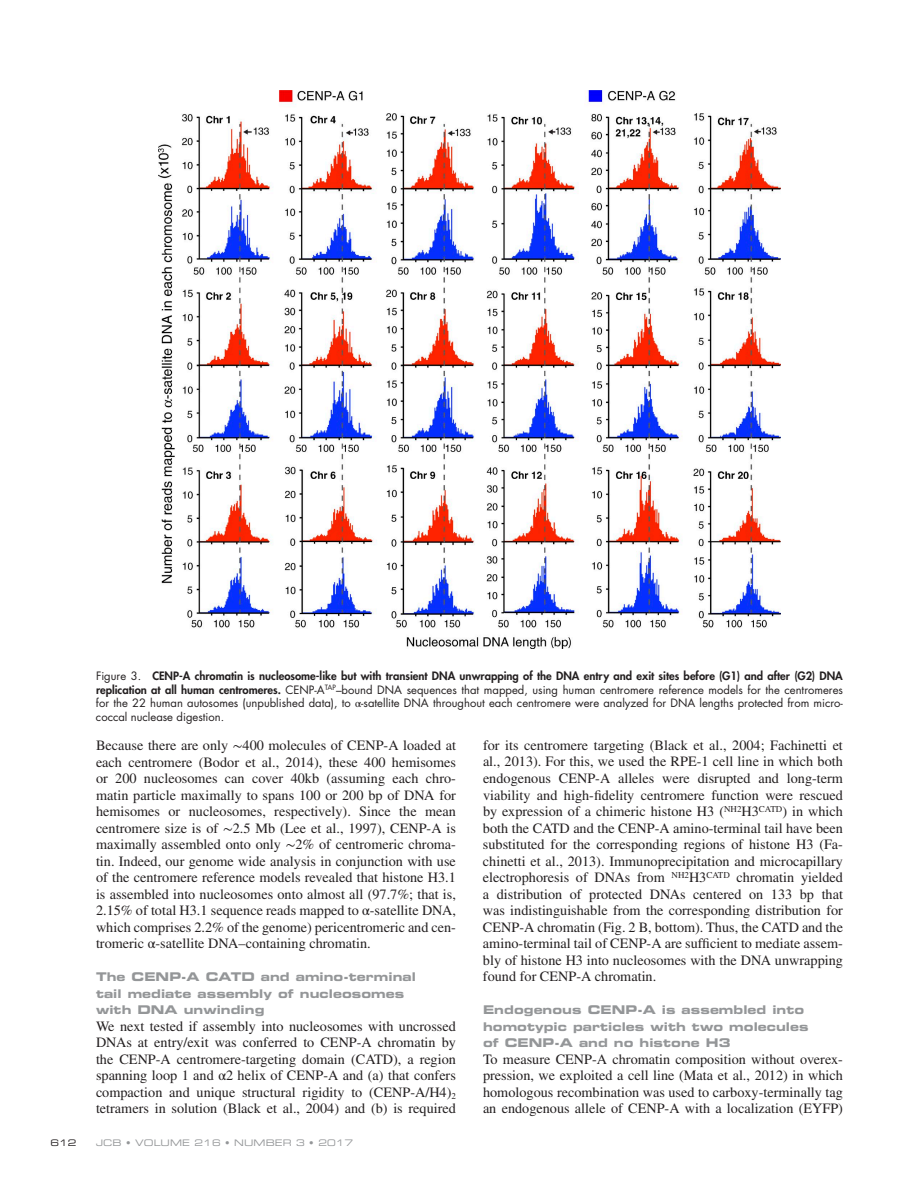
<style>
.page{position:relative;width:918px;height:1188px;background:#fff}
.page>*{position:absolute;margin:0;border:0;box-sizing:border-box;transform-origin:0 0}
.t1{font:14.25px/16.5px "Times LT Std";color:#231f20;text-align:justify}
.t2{font:12px/16.5px "Eurostile LT Std Bold Ex 2";letter-spacing:.005em;color:#949698}
.t3{font:11.25px/13.5px "Futura Std";color:#231f20;text-align:justify}
.t4{font:9px "Eurostile LT Std Ex 2";letter-spacing:.01em;color:#949698}
.t5{font:9px "Eurostile LT Std Ex 2";color:#231f20}
.s1{font-weight:800}
.s2{font-family:"STIX General"}
</style>
<div class="page">
<img style="left:158px;top:90px;width:623px;height:559px">
<p class="t3" style="left:96px;top:669px;width:749px">Figure 3. <span class="s1">CENP-A chromatin is nucleosome-like but with transient DNA unwrapping of the DNA entry and exit sites before (G1) and after (G2) DNA replication at all human centromeres.</span> CENP-A<sup>TAP</sup>–bound DNA sequences that mapped, using human centromere reference models for the centromeres for the 22 human autosomes (unpublished data), to <span class="s2">α</span>-satellite DNA throughout each centromere were analyzed for DNA lengths protected from micro&shy;coccal nuclease digestion.</p>
<p class="t1" style="left:96px;top:737px;width:362px">Because there are only <span class="s2">∼</span>400 molecules of CENP-A loaded at each centromere (Bodor et al., 2014), these 400 hemisomes or 200 nucleosomes can cover 40kb (assuming each chro&shy;matin particle maximally to spans 100 or 200 bp of DNA for hemisomes or nucleosomes, respectively). Since the mean centromere size is of <span class="s2">∼</span>2.5 Mb (Lee et al., 1997), CENP-A is maximally assembled onto only <span class="s2">∼</span>2% of centromeric chroma&shy;tin. Indeed, our genome wide analysis in conjunction with use of the centromere reference models revealed that histone H3.1 is assembled into nucleosomes onto almost all (97.7%; that is, 2.15% of total H3.1 sequence reads mapped to <span class="s2">α</span>-satellite DNA, which comprises 2.2% of the genome) pericentromeric and cen&shy;tromeric <span class="s2">α</span>-satellite DNA–containing chromatin.</p>
<p class="t2" style="left:96px;top:968px;width:322px">The CENP-A CATD and amino-terminal tail mediate assembly of nucleosomes with DNA unwinding</p>
<p class="t1" style="left:96px;top:1017px;width:362px">We next tested if assembly into nucleosomes with uncrossed DNAs at entry/exit was conferred to CENP-A chromatin by the CENP-A centromere-targeting domain (CATD), a region spanning loop 1 and <span class="s2">α</span>2 helix of CENP-A and (a) that confers compaction and unique structural rigidity to (CENP-A/H4)<sub>2 </sub>tetramers in solution (Black et al., 2004) and (b) is required</p>
<p class="t5" style="left:50px;top:1136px;width:28px">612</p>
<p class="t4" style="left:96px;top:1136px;width:259px">JCB • VOLUME 216 • NUMBER 3 • 2017</p>
<p class="t1" style="left:483px;top:737px;width:362px">for its centromere targeting (Black et al., 2004; Fachinetti et al., 2013). For this, we used the RPE-1 cell line in which both endogenous CENP-A alleles were disrupted and long-term viability and high-fidelity centromere function were rescued by expression of a chimeric histone H3 (<sup>NH2</sup>H3<sup>CATD</sup>) in which both the CATD and the CENP-A amino-terminal tail have been substituted for the corresponding regions of histone H3 (Fa&shy;chinetti et al., 2013). Immunoprecipitation and microcapillary electrophoresis of DNAs from <sup>NH2</sup>H3<sup>CATD</sup> chromatin yielded a distribution of protected DNAs centered on 133 bp that was indistinguishable from the corresponding distribution for CENP-A chromatin (Fig. 2 B, bottom). Thus, the CATD and the amino-terminal tail of CENP-A are sufficient to mediate assem&shy;bly of histone H3 into nucleosomes with the DNA unwrapping found for CENP-A chromatin.</p>
<p class="t2" style="left:483px;top:1001px;width:327px">Endogenous CENP-A is assembled into homotypic particles with two molecules of CENP-A and no histone H3</p>
<p class="t1" style="left:483px;top:1050px;width:362px">To measure CENP-A chromatin composition without overex&shy;pression, we exploited a cell line (Mata et al., 2012) in which homologous recombination was used to carboxy-terminally tag an endogenous allele of CENP-A with a localization (EYFP)</p>
</div>
